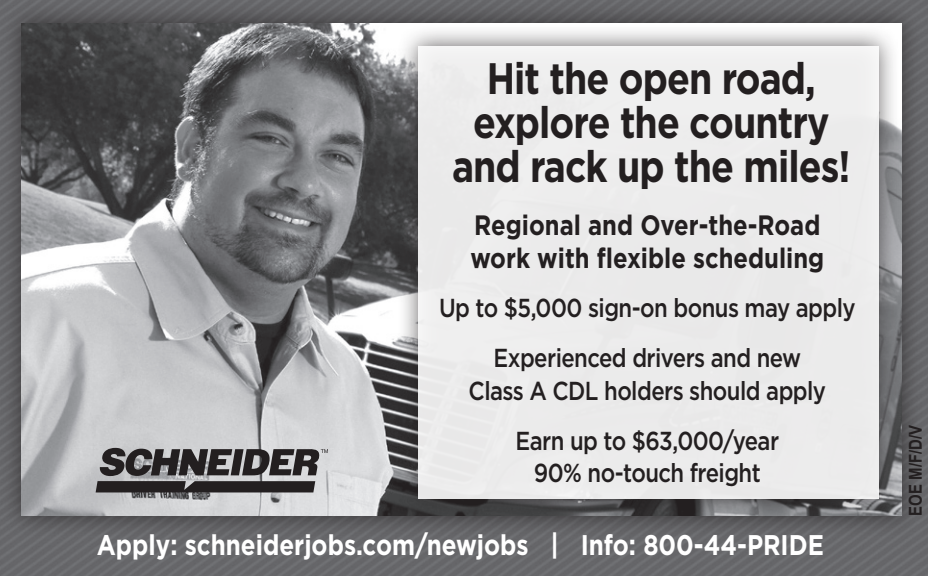
<style>
.page{position:relative;width:928px;height:576px;background:#fff}
.page>*{position:absolute;margin:0;border:0;box-sizing:border-box;transform-origin:0 0}
.t1{font:700 44px/44px "Gotham";letter-spacing:-.025em;color:#231f20;text-align:center;scale:.85 1}
.t2{font:700 28.4px "Gotham";color:#fff;scale:.85 1}
.t3{font:700 28px/33.6px "Gotham";color:#231f20;scale:.85 1}
.t4{font:500 26px/50.4px "Gotham";letter-spacing:-.025em;color:#231f20;text-align:center;scale:.85 1}
.t5{font:700 17.6px "Arial";color:#231f20;scale:.84 1}
</style>
<div class="page">
<img style="left:0;top:0;width:927px;height:576px">
<div style="left:0;top:1px;width:922px;height:537px;background:#231f20;opacity:.75"></div>
<img style="left:21px;top:23px;width:879px;height:493px">
<div style="left:396px;top:24px;width:504px;height:496px;background:#231f20;opacity:.67"></div>
<div style="left:418px;top:46px;width:460px;height:452px;background:#ecebec"></div>
<svg style="left:96px;top:448px;width:232px;height:44px"></svg>
<h1 class="t1" style="left:452px;top:56px;width:470px">Hit the open road, explore the country and rack up the miles!</h1>
<p class="t3" style="left:470px;top:207px;width:418px">Regional and Over-the-Road work with flexible scheduling</p>
<p class="t4" style="left:439px;top:282px;width:491px">Up to $5,000 sign-on bonus may apply<br>Experienced drivers and new</p>
<p class="t4" style="left:468px;top:365px;width:422px">Class A CDL holders should apply<br>Earn up to $63,000/year</p>
<p class="t4" style="left:534px;top:447px;width:268px">90% no-touch freight</p>
<p class="t2" style="left:97px;top:528px;width:856px">Apply: schneiderjobs.com/newjobs | Info: 800-44-PRIDE</p>
<p class="t5" style="left:903px;top:516px;width:109px;rotate:-90deg">EOE M/F/D/V</p>
</div>
